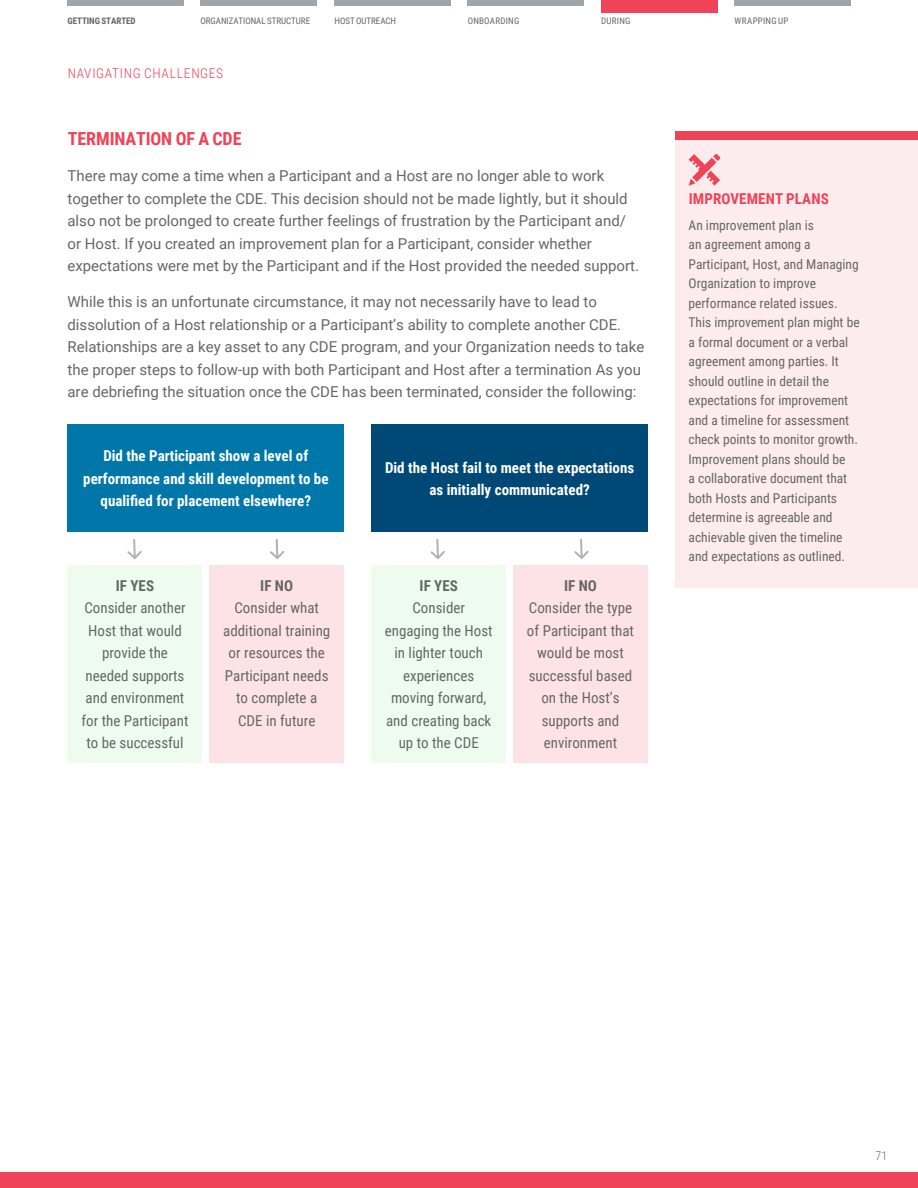
<style>
.page{position:relative;width:918px;height:1188px;background:#fff}
.page>*{position:absolute;margin:0;border:0;box-sizing:border-box;transform-origin:0 0}
.t1{font:700 18px "Roboto Condensed";letter-spacing:-.005em;color:#ef4357}
.t2{font:15px/22.5px "Roboto";color:#666}
.t3{font:15px/22.5px "Roboto Condensed";color:#666;text-align:center}
.t4{font:700 15px/22.5px "Roboto Condensed";color:#fff;text-align:center}
.t5{font:700 15px "Roboto Condensed";color:#666}
.t6{font:700 15px "Roboto Condensed";letter-spacing:.01em;color:#ef4357}
.t7{font:13.5px/19.5px "Roboto Condensed";color:#666}
.t8{font:300 13.5px "Roboto Condensed";letter-spacing:.05em;color:#ef4357}
.t9{font:300 12px "Roboto Condensed";color:#666}
.t10{font:9px "Roboto Condensed";letter-spacing:-.005em;color:#666}
.t11{font:700 9px "Roboto Condensed";letter-spacing:-.005em;color:#666}
.t12{font:9px "Roboto Condensed";letter-spacing:.025em;color:#666}
.t13{font:9px "Roboto Condensed";letter-spacing:.03em;color:#666}
</style>
<div class="page">
<div style="left:0;top:1173px;width:918px;height:15px;background:#ef4357"></div>
<div style="left:601px;top:0;width:116px;height:12px;background:#ef4357"></div>
<div style="left:200px;top:0;width:116px;height:5px;background:#9fa6ab"></div>
<div style="left:67px;top:0;width:117px;height:5px;background:#9fa6ab"></div>
<div style="left:334px;top:0;width:117px;height:5px;background:#9fa6ab"></div>
<div style="left:468px;top:0;width:116px;height:5px;background:#9fa6ab"></div>
<div style="left:734px;top:0;width:117px;height:5px;background:#9fa6ab"></div>
<div style="left:675px;top:140px;width:243px;height:448px;background:#fdecee"></div>
<svg style="left:689px;top:154px;width:31px;height:32px"></svg>
<div style="left:675px;top:132px;width:243px;height:8px;background:#ef4357"></div>
<div style="left:68px;top:424px;width:276px;height:108px;background:#0077a8"></div>
<div style="left:371px;top:424px;width:277px;height:108px;background:#004976"></div>
<div style="left:209px;top:566px;width:135px;height:197px;background:#fde3e6"></div>
<div style="left:68px;top:566px;width:134px;height:197px;background:#eefcef"></div>
<svg style="left:574px;top:539px;width:15px;height:20px"></svg>
<svg style="left:431px;top:539px;width:14px;height:20px"></svg>
<svg style="left:270px;top:539px;width:14px;height:20px"></svg>
<svg style="left:127px;top:539px;width:15px;height:20px"></svg>
<div style="left:513px;top:566px;width:135px;height:197px;background:#fde3e6"></div>
<div style="left:371px;top:566px;width:135px;height:197px;background:#eefcef"></div>
<p class="t11" style="left:68px;top:15px;width:70px">GETTING STARTED</p>
<p class="t10" style="left:201px;top:15px;width:111px">ORGANIZATIONAL STRUCTURE</p>
<p class="t10" style="left:334px;top:15px;width:63px">HOST OUTREACH</p>
<p class="t12" style="left:468px;top:15px;width:53px">ONBOARDING</p>
<p class="t10" style="left:601px;top:15px;width:31px">DURING</p>
<p class="t13" style="left:735px;top:15px;width:55px">WRAPPING UP</p>
<p class="t8" style="left:68px;top:63px;width:157px">NAVIGATING CHALLENGES</p>
<p class="t1" style="left:68px;top:126px;width:175px">TERMINATION OF A CDE</p>
<p class="t2" style="left:68px;top:164px;width:573px">There may come a time when a Participant and a Host are no longer able to work together to complete the CDE. This decision should not be made lightly, but it should also not be prolonged to create further feelings of frustration by the Participant and/ or Host. If you created an improvement plan for a Participant, consider whether expectations were met by the Participant and if the Host provided the needed support.</p>
<p class="t2" style="left:68px;top:290px;width:578px">While this is an unfortunate circumstance, it may not necessarily have to lead to dissolution of a Host relationship or a Participant’s ability to complete another CDE.<br>Relationships are a key asset to any CDE program, and your Organization needs to take the proper steps to follow-up with both Participant and Host after a termination As you are debriefing the situation once the CDE has been terminated, consider the following:</p>
<p class="t4" style="left:83px;top:444px;width:247px">Did the Participant show a level of performance and skill development to be qualified for placement elsewhere?</p>
<p class="t4" style="left:385px;top:455px;width:251px">Did the Host fail to meet the expectations as initially communicated?</p>
<p class="t5" style="left:116px;top:575px;width:40px">IF YES</p>
<p class="t3" style="left:82px;top:596px;width:108px">Consider another<br>Host that would provide the needed supports and environment for the Participant to be successful</p>
<p class="t5" style="left:260px;top:575px;width:34px">IF NO</p>
<p class="t3" style="left:223px;top:596px;width:109px">Consider what additional training or resources the<br>Participant needs to complete a<br>CDE in future</p>
<p class="t5" style="left:420px;top:575px;width:40px">IF YES</p>
<p class="t3" style="left:385px;top:596px;width:109px">Consider engaging the Host in lighter touch experiences moving forward, and creating back up to the CDE</p>
<p class="t5" style="left:564px;top:575px;width:34px">IF NO</p>
<p class="t3" style="left:527px;top:596px;width:108px">Consider the type of Participant that would be most successful based on the Host’s supports and environment</p>
<p class="t6" style="left:689px;top:188px;width:141px">IMPROVEMENT PLANS</p>
<p class="t7" style="left:689px;top:215px;width:173px">An improvement plan is<br>an agreement among a<br>Participant, Host, and Managing<br>Organization to improve performance related issues.<br>This improvement plan might be a formal document or a verbal agreement among parties. It should outline in detail the expectations for improvement and a timeline for assessment check points to monitor growth.<br>Improvement plans should be<br>a collaborative document that both Hosts and Participants determine is agreeable and achievable given the timeline and expectations as outlined.</p>
<p class="t9" style="left:876px;top:1147px;width:13px">71</p>
</div>
